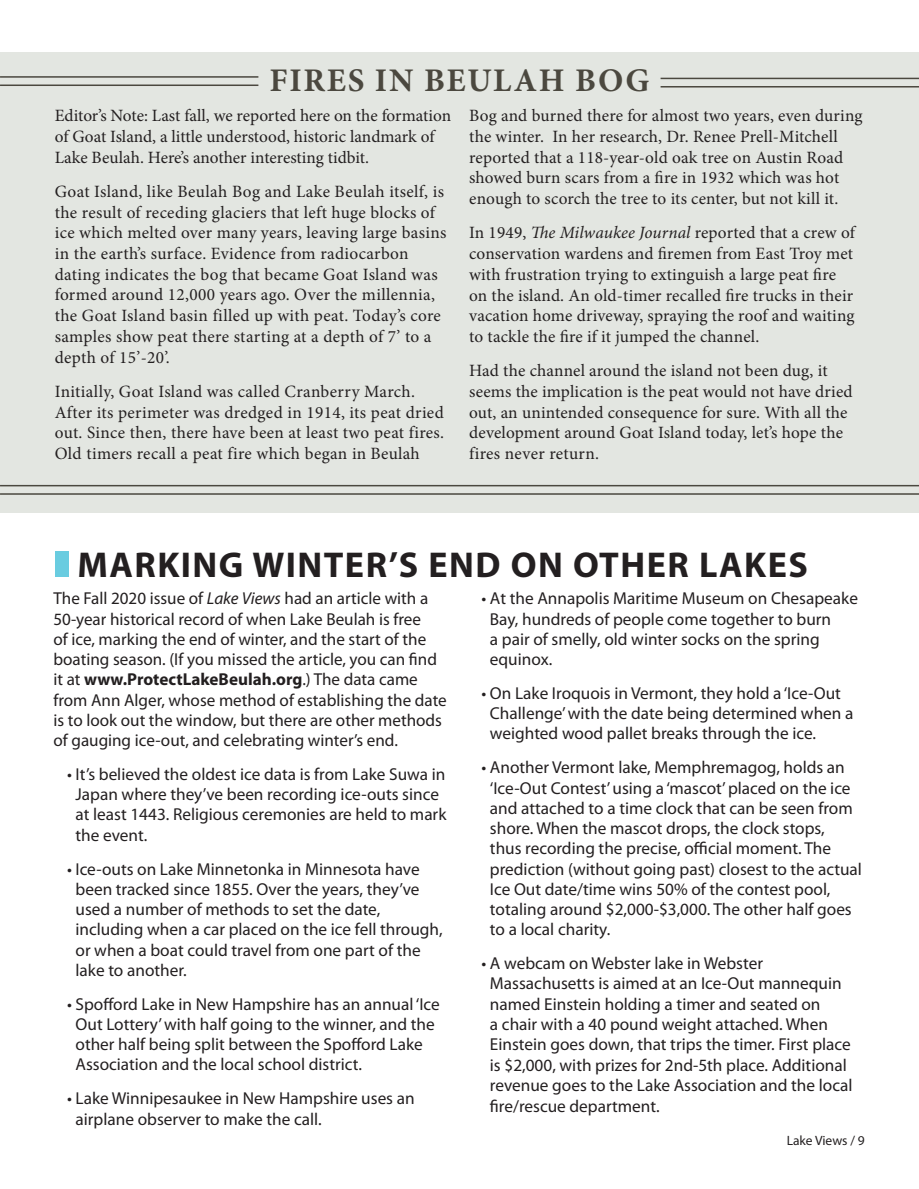
<style>
.page{position:relative;width:919px;height:1189px;background:#fff}
.page>*{position:absolute;margin:0;border:0;box-sizing:border-box;transform-origin:0 0}
.t1{font:700 36px "Myriad Pro";letter-spacing:.04em;color:#231f20}
.t2{font:700 33px "Minion Pro";letter-spacing:.05em;color:#4b483f}
.t3{font:17.25px/20.2px "Myriad Pro";color:#231f20}
.t4{font:17.25px/20.7px "Minion Pro";letter-spacing:.01em;color:#231f20}
.t5{font:13.5px "Myriad Pro";color:#231f20}
.s1{font-style:italic}
.s2{font-weight:700}
</style>
<div class="page">
<div style="left:0;top:53px;width:918px;height:460px;background:#e3e6e1"></div>
<hr style="left:0;top:76px;width:258px;height:2px;background:#4b483f">
<hr style="left:0;top:485px;width:918px;height:1px;background:#4b483f">
<hr style="left:0;top:84px;width:258px;height:2px;background:#4b483f">
<hr style="left:0;top:493px;width:918px;height:1px;background:#4b483f">
<hr style="left:660px;top:78px;width:258px;height:1px;background:#4b483f">
<hr style="left:660px;top:86px;width:258px;height:1px;background:#4b483f">
<div style="left:55px;top:551px;width:14px;height:25px;background:#69cce0"></div>
<h2 class="t2" style="left:269px;top:61px;width:381px">FIRES IN BEULAH BOG</h2>
<p class="t4" style="left:55px;top:105px;width:397px">Editor’s Note: Last fall, we reported here on the formation of Goat Island, a little understood, historic landmark of<br>Lake Beulah. Here’s another interesting tidbit.</p>
<p class="t4" style="left:55px;top:181px;width:393px">Goat Island, like Beulah Bog and Lake Beulah itself, is the result of receding glaciers that left huge blocks of ice which melted over many years, leaving large basins in the earth’s surface. Evidence from radiocarbon dating indicates the bog that became Goat Island was formed around 12,000 years ago. Over the millennia, the Goat Island basin filled up with peat. Today’s core samples show peat there starting at a depth of 7’ to a depth of 15’-20’.</p>
<p class="t4" style="left:55px;top:381px;width:391px">Initially, Goat Island was called Cranberry March.<br>After its perimeter was dredged in 1914, its peat dried out. Since then, there have been at least two peat fires.<br>Old timers recall a peat fire which began in Beulah</p>
<p class="t4" style="left:469px;top:105px;width:395px">Bog and burned there for almost two years, even during the winter. In her research, Dr. Renee Prell-Mitchell reported that a 118-year-old oak tree on Austin Road showed burn scars from a fire in 1932 which was hot enough to scorch the tree to its center, but not kill it.</p>
<p class="t4" style="left:469px;top:222px;width:387px">In 1949, <span class="s1">The Milwaukee Journal</span> reported that a crew of conservation wardens and firemen from East Troy met with frustration trying to extinguish a large peat fire on the island. An old-timer recalled fire trucks in their vacation home driveway, spraying the roof and waiting to tackle the fire if it jumped the channel.</p>
<p class="t4" style="left:469px;top:360px;width:385px">Had the channel around the island not been dug, it seems the implication is the peat would not have dried out, an unintended consequence for sure. With all the development around Goat Island today, let’s hope the fires never return.</p>
<h1 class="t1" style="left:78px;top:541px;width:731px">MARKING WINTER’S END ON OTHER LAKES</h1>
<p class="t3" style="left:53px;top:588px;width:394px">The Fall 2020 issue of <span class="s1">Lake Views</span> had an article with a 50-year historical record of when Lake Beulah is free<br>of ice, marking the end of winter, and the start of the boating season. (If you missed the article, you can find it at <span class="s2">www.ProtectLakeBeulah.org</span>.) The data came from Ann Alger, whose method of establishing the date is to look out the window, but there are other methods of gauging ice-out, and celebrating winter’s end.</p>
<p class="t3" style="left:75px;top:763px;width:372px;text-indent:-9px">• It’s believed the oldest ice data is from Lake Suwa in Japan where they’ve been recording ice-outs since at least 1443. Religious ceremonies are held to mark the event.</p>
<p class="t3" style="left:75px;top:858px;width:368px;text-indent:-9px">• Ice-outs on Lake Minnetonka in Minnesota have been tracked since 1855. Over the years, they’ve used a number of methods to set the date, including when a car placed on the ice fell through, or when a boat could travel from one part of the lake to another.</p>
<p class="t3" style="left:75px;top:993px;width:365px;text-indent:-9px">• Spofford Lake in New Hampshire has an annual ‘Ice Out Lottery’ with half going to the winner, and the other half being split between the Spofford Lake Association and the local school district.</p>
<p class="t3" style="left:75px;top:1087px;width:340px;text-indent:-9px">• Lake Winnipesaukee in New Hampshire uses an airplane observer to make the call.</p>
<p class="t3" style="left:489px;top:588px;width:369px;text-indent:-9px">• At the Annapolis Maritime Museum on Chesapeake Bay, hundreds of people come together to burn<br>a pair of smelly, old winter socks on the spring equinox.</p>
<p class="t3" style="left:489px;top:682px;width:365px;text-indent:-9px">• On Lake Iroquois in Vermont, they hold a ‘Ice-Out<br>Challenge’ with the date being determined when a weighted wood pallet breaks through the ice.</p>
<p class="t3" style="left:489px;top:756px;width:373px;text-indent:-9px">• Another Vermont lake, Memphremagog, holds an ‘Ice-Out Contest’ using a ‘mascot’ placed on the ice and attached to a time clock that can be seen from shore. When the mascot drops, the clock stops,<br>thus recording the precise, official moment. The prediction (without going past) closest to the actual Ice Out date/time wins 50% of the contest pool, totaling around $2,000-$3,000. The other half goes to a local charity.</p>
<p class="t3" style="left:489px;top:952px;width:364px;text-indent:-9px">• A webcam on Webster lake in Webster Massachusetts is aimed at an Ice-Out mannequin named Einstein holding a timer and seated on<br>a chair with a 40 pound weight attached. When Einstein goes down, that trips the timer. First place is $2,000, with prizes for 2nd-5th place. Additional revenue goes to the Lake Association and the local fire/rescue department.</p>
<p class="t5" style="left:786px;top:1131px;width:80px">Lake Views / 9</p>
</div>
